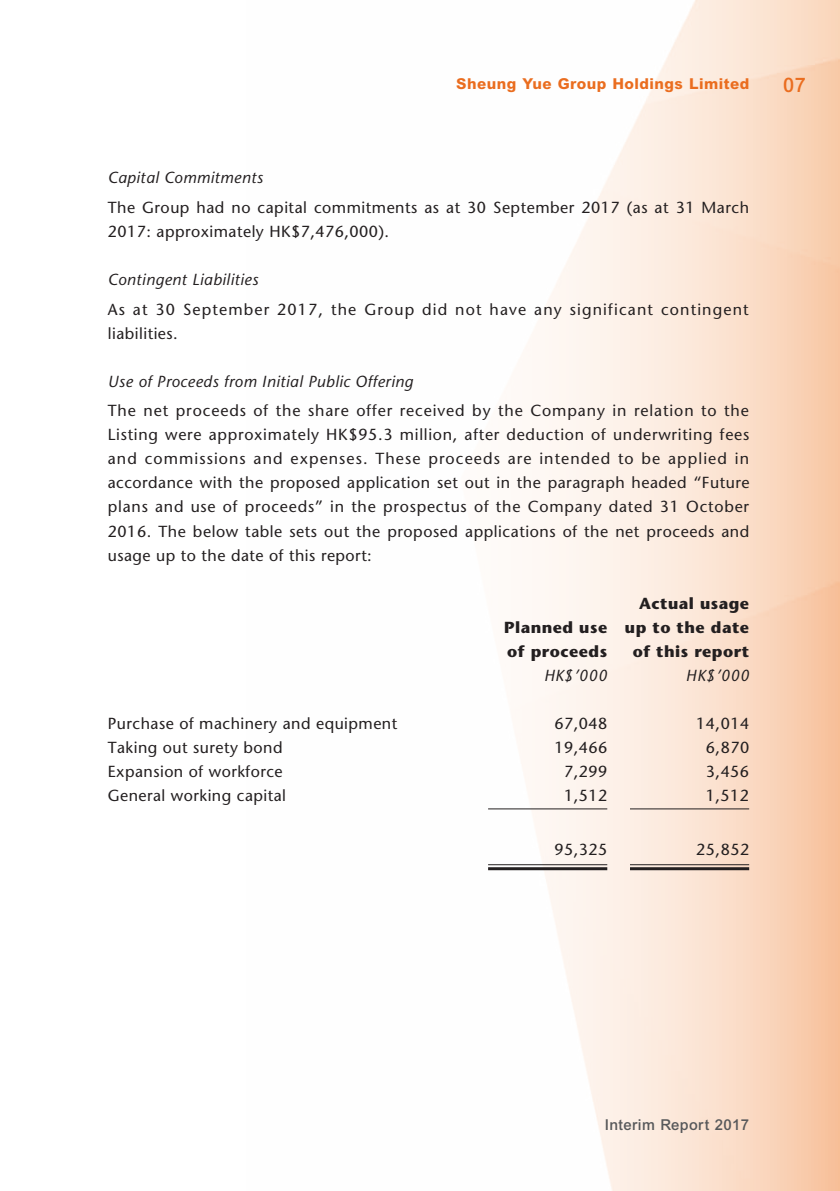
<style>
.page{position:relative;width:840px;height:1191px;background:#fff}
.page>*{position:absolute;margin:0;border:0;box-sizing:border-box;transform-origin:0 0}
.t1{font:500 20px "Arial MT Std";color:#ea6d1f}
.t2{font:500 16px/24px "Stone Sans Std";letter-spacing:.03em;color:#231f20}
.t3{font:italic 500 16px "Stone Sans Std";letter-spacing:.03em;color:#231f20}
.t4{font:500 16px/24px "Stone Sans Std";letter-spacing:.07em;color:#231f20}
.t5{font:700 16px/24px "Stone Sans Std";letter-spacing:.03em;color:#231f20;text-align:justify}
.t6{font:800 15px "Arial MT Std";letter-spacing:.03em;color:#ea6d1f}
.t7{font:500 15px "Arial MT Std";letter-spacing:.03em;color:#57585a}
</style>
<div class="page">
<img style="left:488px;top:0;width:351px;height:1191px">
<hr style="left:488px;top:808px;width:119px;height:1px;background:#231f20">
<hr style="left:629px;top:808px;width:119px;height:1px;background:#231f20">
<hr style="left:488px;top:864px;width:119px;height:1px;background:#231f20">
<hr style="left:488px;top:867px;width:119px;height:3px;background:#231f20">
<hr style="left:629px;top:864px;width:119px;height:1px;background:#231f20">
<hr style="left:629px;top:867px;width:119px;height:3px;background:#231f20">
<p class="t6" style="left:456px;top:75px;width:294px">Sheung Yue Group Holdings Limited</p>
<p class="t3" style="left:108px;top:168px;width:157px">Capital Commitments</p>
<p class="t2" style="left:108px;top:195px;width:642px">The Group had no capital commitments as at 30 September 2017 (as at 31 March<br>2017: approximately HK$7,476,000).</p>
<p class="t3" style="left:108px;top:270px;width:152px">Contingent Liabilities</p>
<p class="t4" style="left:108px;top:297px;width:642px">As at 30 September 2017, the Group did not have any significant contingent liabilities.</p>
<p class="t3" style="left:108px;top:372px;width:306px">Use of Proceeds from Initial Public Offering</p>
<p class="t2" style="left:108px;top:399px;width:642px;text-align:justify">The net proceeds of the share offer received by the Company in relation to the Listing were approximately HK$95.3 million, after deduction of underwriting fees and commissions and expenses. These proceeds are intended to be applied in accordance with the proposed application set out in the paragraph headed “Future plans and use of proceeds” in the prospectus of the Company dated 31 October 2016. The below table sets out the proposed applications of the net proceeds and usage up to the date of this report:</p>
<p class="t5" style="left:504px;top:591px;width:246px;text-indent:135px">Actual usage Planned use up to the date of proceeds</p>
<p class="t5" style="left:632px;top:639px;width:118px">of this report</p>
<p class="t3" style="left:543px;top:665px;width:65px">HK$’000</p>
<p class="t3" style="left:685px;top:665px;width:65px">HK$’000</p>
<p class="t2" style="left:108px;top:711px;width:291px">Purchase of machinery and equipment</p>
<p class="t2" style="left:554px;top:711px;width:54px">67,048</p>
<p class="t2" style="left:696px;top:711px;width:54px">14,014</p>
<p class="t2" style="left:108px;top:735px;width:176px">Taking out surety bond</p>
<p class="t2" style="left:554px;top:735px;width:54px">19,466</p>
<p class="t2" style="left:705px;top:735px;width:45px">6,870</p>
<p class="t2" style="left:108px;top:759px;width:176px">Expansion of workforce</p>
<p class="t2" style="left:563px;top:759px;width:45px">7,299</p>
<p class="t2" style="left:705px;top:759px;width:45px">3,456</p>
<p class="t2" style="left:108px;top:783px;width:180px">General working capital</p>
<p class="t2" style="left:563px;top:783px;width:45px">1,512</p>
<p class="t2" style="left:705px;top:783px;width:45px">1,512</p>
<p class="t2" style="left:554px;top:837px;width:54px">95,325</p>
<p class="t2" style="left:696px;top:837px;width:54px">25,852</p>
<p class="t1" style="left:782px;top:73px;width:24px">07</p>
<p class="t7" style="left:604px;top:1116px;width:146px">Interim Report 2017</p>
</div>
